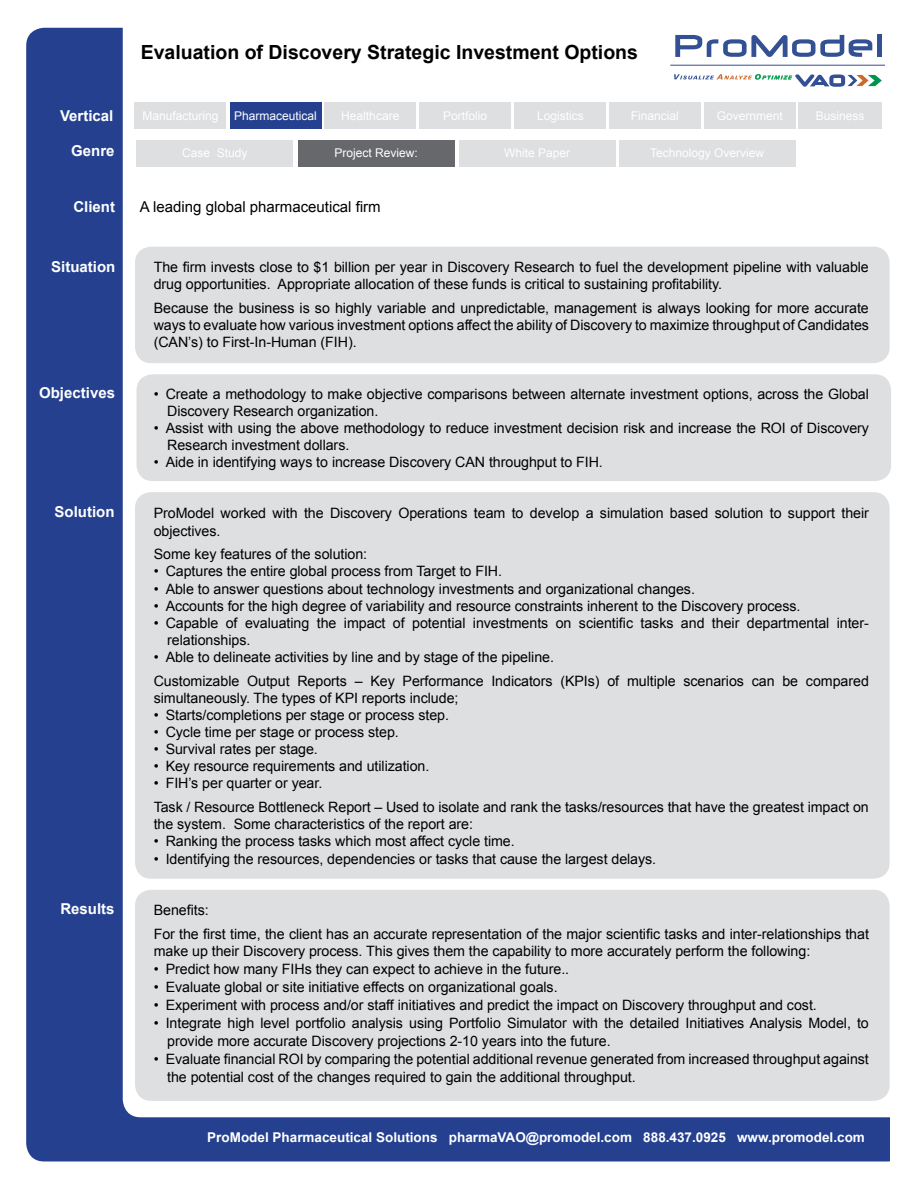
<style>
.page{position:relative;width:918px;height:1188px;background:#fff}
.page>*{position:absolute;margin:0;border:0;box-sizing:border-box;transform-origin:0 0}
.t1{font:700 19.5px "Arial";color:#000}
.t2{font:700 15px "Arial";color:#fff}
.t3{font:15px "Arial";color:#000}
.t4{font:14.25px/17.1px "Arial";letter-spacing:-.005em;color:#000}
.t5{font:700 13.5px "Arial";color:#fff}
.t6{font:12px "Arial";color:#fff}
</style>
<div class="page">
<div style="left:26px;top:28px;width:880px;height:1133px;background:#24408f;border-radius:18px"></div>
<div style="left:123px;top:11px;width:789px;height:1106px;background:#fff;border-radius:18px"></div>
<div style="left:298px;top:140px;width:157px;height:26px;background:#67686b"></div>
<div style="left:137px;top:140px;width:156px;height:26px;background:#dedfe1"></div>
<div style="left:459px;top:140px;width:157px;height:26px;background:#dedfe1"></div>
<div style="left:619px;top:140px;width:176px;height:26px;background:#dedfe1"></div>
<div style="left:324px;top:102px;width:92px;height:27px;background:#dedfe1"></div>
<div style="left:135px;top:102px;width:91px;height:27px;background:#dedfe1"></div>
<div style="left:230px;top:102px;width:91px;height:27px;background:#24408f"></div>
<div style="left:419px;top:102px;width:92px;height:27px;background:#dedfe1"></div>
<div style="left:704px;top:102px;width:92px;height:27px;background:#dedfe1"></div>
<div style="left:514px;top:102px;width:92px;height:27px;background:#dedfe1"></div>
<div style="left:609px;top:102px;width:92px;height:27px;background:#dedfe1"></div>
<div style="left:799px;top:102px;width:83px;height:27px;background:#dedfe1"></div>
<div style="left:890px;top:1113px;width:25px;height:54px;background:#fff"></div>
<div style="left:136px;top:374px;width:755px;height:107px;background:#dedfe1;border-radius:16px"></div>
<div style="left:135px;top:492px;width:755px;height:387px;background:#dedfe1;border-radius:16px"></div>
<div style="left:135px;top:890px;width:755px;height:211px;background:#dedfe1;border-radius:16px"></div>
<div style="left:135px;top:247px;width:755px;height:116px;background:#dedfe1;border-radius:16px"></div>
<svg style="left:675px;top:35px;width:197px;height:22px"></svg>
<div style="left:877px;top:35px;width:5px;height:22px;background:#335094"></div>
<hr style="left:670px;top:65px;width:214px;height:1px;background:#335094">
<svg style="left:674px;top:74px;width:208px;height:13px"></svg>
<p class="t2" style="left:60px;top:106px;width:55px">Vertical</p>
<p class="t2" style="left:71px;top:141px;width:45px">Genre</p>
<p class="t2" style="left:73px;top:197px;width:43px">Client</p>
<p class="t2" style="left:51px;top:256px;width:66px">Situation</p>
<p class="t2" style="left:39px;top:382px;width:77px">Objectives</p>
<p class="t2" style="left:55px;top:502px;width:61px">Solution</p>
<p class="t2" style="left:60px;top:899px;width:56px">Results</p>
<h1 class="t1" style="left:141px;top:39px;width:499px">Evaluation of Discovery Strategic Investment Options</h1>
<p class="t6" style="left:142px;top:108px;width:78px">Manufacturing</p>
<p class="t6" style="left:234px;top:108px;width:84px">Pharmaceutical</p>
<p class="t6" style="left:341px;top:108px;width:60px">Healthcare</p>
<p class="t6" style="left:443px;top:108px;width:46px">Portfolio</p>
<p class="t6" style="left:537px;top:107px;width:48px">Logistics</p>
<p class="t6" style="left:631px;top:107px;width:50px">Financial</p>
<p class="t6" style="left:717px;top:107px;width:68px">Government</p>
<p class="t6" style="left:816px;top:107px;width:50px">Business</p>
<p class="t6" style="left:182px;top:145px;width:67px">Case Study</p>
<p class="t6" style="left:335px;top:145px;width:85px">Project Review:</p>
<p class="t6" style="left:504px;top:145px;width:68px">White Paper</p>
<p class="t6" style="left:650px;top:145px;width:116px">Technology Overview</p>
<p class="t3" style="left:140px;top:197px;width:242px">A leading global pharmaceutical firm</p>
<p class="t4" style="left:154px;top:259px;width:717px">The firm invests close to $1 billion per year in Discovery Research to fuel the development pipeline with valuable drug opportunities. Appropriate allocation of these funds is critical to sustaining profitability.</p>
<p class="t4" style="left:154px;top:300px;width:717px;text-align:justify">Because the business is so highly variable and unpredictable, management is always looking for more accurate ways to evaluate how various investment options affect the ability of Discovery to maximize throughput of Candidates (CAN’s) to First-In-Human (FIH).</p>
<p class="t4" style="left:167px;top:385px;width:703px;text-indent:-14px">• Create a methodology to make objective comparisons between alternate investment options, across the Global<br>Discovery Research organization.</p>
<p class="t4" style="left:167px;top:420px;width:703px;text-indent:-13px">• Assist with using the above methodology to reduce investment decision risk and increase the ROI of Discovery<br>Research investment dollars.</p>
<p class="t4" style="left:154px;top:454px;width:451px">• Aide in identifying ways to increase Discovery CAN throughput to FIH.</p>
<p class="t4" style="left:154px;top:505px;width:717px">ProModel worked with the Discovery Operations team to develop a simulation based solution to support their objectives.</p>
<p class="t4" style="left:154px;top:546px;width:215px">Some key features of the solution:</p>
<p class="t4" style="left:154px;top:563px;width:350px">• Captures the entire global process from Target to FIH.</p>
<p class="t4" style="left:154px;top:580px;width:543px">• Able to answer questions about technology investments and organizational changes.</p>
<p class="t4" style="left:154px;top:597px;width:648px">• Accounts for the high degree of variability and resource constraints inherent to the Discovery process.</p>
<p class="t4" style="left:167px;top:614px;width:703px;text-indent:-14px">• Capable of evaluating the impact of potential investments on scientific tasks and their departmental inter&shy;relationships.</p>
<p class="t4" style="left:154px;top:645px;width:717px;line-height:23.9px">• Able to delineate activities by line and by stage of the pipeline.<br>Customizable Output Reports – Key Performance Indicators (KPIs) of multiple scenarios can be compared</p>
<p class="t4" style="left:154px;top:690px;width:306px">simultaneously. The types of KPI reports include;</p>
<p class="t4" style="left:154px;top:707px;width:297px">• Starts/completions per stage or process step.</p>
<p class="t4" style="left:154px;top:724px;width:247px">• Cycle time per stage or process step.</p>
<p class="t4" style="left:154px;top:741px;width:166px">• Survival rates per stage.</p>
<p class="t4" style="left:154px;top:758px;width:277px">• Key resource requirements and utilization.</p>
<p class="t4" style="left:154px;top:772px;width:717px;line-height:23.9px">• FIH’s per quarter or year.<br>Task / Resource Bottleneck Report – Used to isolate and rank the tasks/resources that have the greatest impact on</p>
<p class="t4" style="left:154px;top:816px;width:321px">the system. Some characteristics of the report are:</p>
<p class="t4" style="left:154px;top:833px;width:363px">• Ranking the process tasks which most affect cycle time.</p>
<p class="t4" style="left:154px;top:850px;width:504px">• Identifying the resources, dependencies or tasks that cause the largest delays.</p>
<p class="t4" style="left:154px;top:898px;width:717px;line-height:23.9px">Benefits:<br>For the first time, the client has an accurate representation of the major scientific tasks and inter-relationships that</p>
<p class="t4" style="left:154px;top:942px;width:658px">make up their Discovery process. This gives them the capability to more accurately perform the following:</p>
<p class="t4" style="left:154px;top:960px;width:417px">• Predict how many FIHs they can expect to achieve in the future..</p>
<p class="t4" style="left:154px;top:978px;width:406px">• Evaluate global or site initiative effects on organizational goals.</p>
<p class="t4" style="left:154px;top:996px;width:665px">• Experiment with process and/or staff initiatives and predict the impact on Discovery throughput and cost.</p>
<p class="t4" style="left:167px;top:1014px;width:703px;line-height:18px;text-indent:-14px">• Integrate high level portfolio analysis using Portfolio Simulator with the detailed Initiatives Analysis Model, to provide more accurate Discovery projections 2-10 years into the future.</p>
<p class="t4" style="left:167px;top:1050px;width:703px;line-height:18px;text-indent:-13px">• Evaluate financial ROI by comparing the potential additional revenue generated from increased throughput against the potential cost of the changes required to gain the additional throughput.</p>
<p class="t5" style="left:207px;top:1129px;width:659px">ProModel Pharmaceutical Solutions pharmaVAO@promodel.com 888.437.0925 www.promodel.com</p>
</div>
